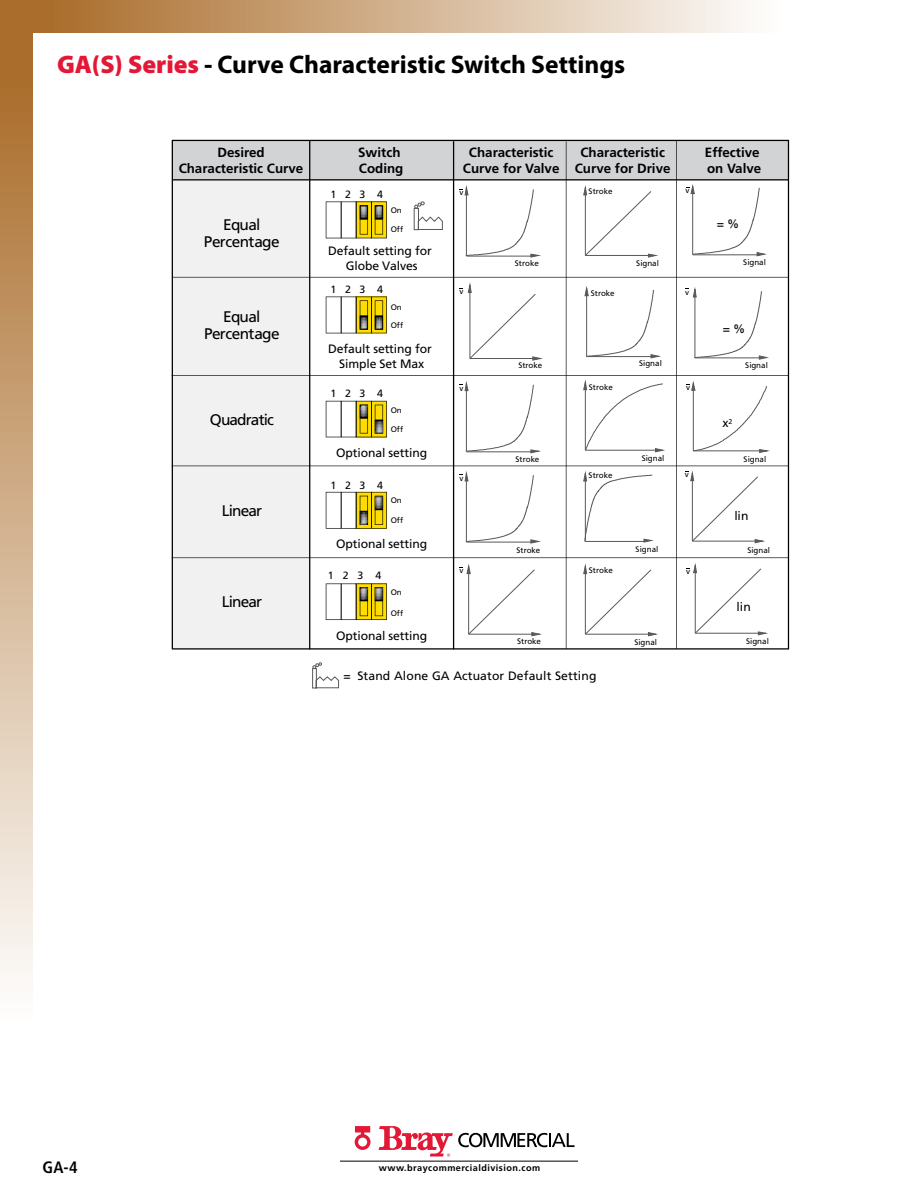
<style>
.page{position:relative;width:918px;height:1188px;background:#fff}
.page>*{position:absolute;margin:0;border:0;box-sizing:border-box;transform-origin:0 0}
.t1{font:700 25.5px "Myriad Pro";color:#000}
.t2{font:700 condensed 16.5px "Frutiger LT Std";color:#000}
.t3{font:15.45px/17.4px "Frutiger LT Std";letter-spacing:-.03em;color:#000;text-align:center}
.t4{font:15.45px "Frutiger LT Std";letter-spacing:-.055em;color:#000}
.t5{font:700 13.35px/16px "Frutiger LT Std";color:#000;text-align:center}
.t6{font:12.15px/14.5px "Frutiger LT Std";letter-spacing:-.01em;color:#000;text-align:center}
.t7{font:12.15px "Frutiger LT Std";letter-spacing:.01em;color:#000}
.t8{font:10.5px "Frutiger LT Std";color:#000}
.t9{font:700 9.15px "Frutiger LT Std";letter-spacing:.05em;color:#000}
.t10{font:7.95px "Frutiger LT Std";letter-spacing:.005em;color:#000}
.s1{font-weight:900;color:#e31837}
.s2{font-weight:900}
</style>
<div class="page">
<div style="left:0;top:0;width:32px;height:1182px;background:#aa6d2b"></div>
<svg style="left:0;top:74px;width:33px;height:1108px;background:#dabfa3"></svg>
<div style="left:0;top:0;width:906px;height:32px;background:#aa6d2b"></div>
<svg style="left:45px;top:0;width:861px;height:33px;background:#d9bfa2"></svg>
<hr style="left:340px;top:1161px;width:238px;height:1px;background:#000">
<svg style="left:355px;top:1126px;width:16px;height:24px"></svg>
<svg style="left:379px;top:1126px;width:196px;height:31px"></svg>
<svg style="left:312px;top:662px;width:28px;height:27px"></svg>
<svg style="left:172px;top:140px;width:617px;height:510px"></svg>
<h1 class="t1" style="left:57px;top:48px;width:570px"><span class="s1">GA(S) Series</span> <span class="s2">-</span> Curve Characteristic Switch Settings</h1>
<h3 class="t5" style="left:179px;top:144px;width:126px">Desired<br>Characteristic Curve</h3>
<h3 class="t5" style="left:463px;top:144px;width:98px">Characteristic<br>Curve for Valve</h3>
<h3 class="t5" style="left:575px;top:144px;width:97px">Characteristic<br>Curve for Drive</h3>
<h3 class="t5" style="left:705px;top:144px;width:58px;text-align:left">Effective on Valve</h3>
<h3 class="t5" style="left:358px;top:144px;width:47px;text-align:left">Switch<br>Coding</h3>
<h3 class="t8" style="left:331px;top:188px;width:54px">1 2 3 4</h3>
<p class="t10" style="left:459px;top:188px;width:6px">v</p>
<p class="t10" style="left:589px;top:186px;width:25px">Stroke</p>
<p class="t10" style="left:686px;top:186px;width:6px">v</p>
<h3 class="t3" style="left:204px;top:216px;width:77px">Equal<br>Percentage</h3>
<p class="t10" style="left:391px;top:205px;width:12px">On</p>
<p class="t10" style="left:391px;top:225px;width:14px">Off</p>
<h3 class="t6" style="left:328px;top:244px;width:105px">Default setting for<br>Globe Valves</h3>
<p class="t10" style="left:515px;top:259px;width:25px">Stroke</p>
<h3 class="t6" style="left:717px;top:217px;width:24px">= %</h3>
<p class="t10" style="left:636px;top:259px;width:24px">Signal</p>
<p class="t10" style="left:743px;top:257px;width:24px">Signal</p>
<h3 class="t8" style="left:331px;top:283px;width:54px">1 2 3 4</h3>
<p class="t10" style="left:459px;top:287px;width:6px">v</p>
<p class="t10" style="left:591px;top:288px;width:25px">Stroke</p>
<p class="t10" style="left:685px;top:287px;width:6px">v</p>
<h3 class="t3" style="left:204px;top:308px;width:77px">Equal<br>Percentage</h3>
<p class="t10" style="left:391px;top:303px;width:12px">On</p>
<p class="t10" style="left:391px;top:320px;width:14px">Off</p>
<h3 class="t6" style="left:328px;top:342px;width:105px">Default setting for<br>Simple Set Max</h3>
<p class="t10" style="left:518px;top:361px;width:25px">Stroke</p>
<p class="t10" style="left:639px;top:359px;width:24px">Signal</p>
<h3 class="t6" style="left:723px;top:321px;width:24px">= %</h3>
<p class="t10" style="left:745px;top:360px;width:24px">Signal</p>
<h3 class="t8" style="left:331px;top:387px;width:54px">1 2 3 4</h3>
<p class="t10" style="left:459px;top:383px;width:6px">v</p>
<p class="t10" style="left:589px;top:382px;width:25px">Stroke</p>
<p class="t10" style="left:686px;top:383px;width:6px">v</p>
<h3 class="t4" style="left:210px;top:411px;width:66px">Quadratic</h3>
<p class="t10" style="left:391px;top:405px;width:12px">On</p>
<p class="t10" style="left:391px;top:424px;width:14px">Off</p>
<h3 class="t6" style="left:722px;top:416px;width:12px">x<sup>2</sup></h3>
<h3 class="t6" style="left:336px;top:445px;width:93px">Optional setting</h3>
<p class="t10" style="left:516px;top:454px;width:25px">Stroke</p>
<p class="t10" style="left:642px;top:454px;width:24px">Signal</p>
<p class="t10" style="left:744px;top:454px;width:24px">Signal</p>
<h3 class="t8" style="left:331px;top:479px;width:54px">1 2 3 4</h3>
<p class="t10" style="left:459px;top:473px;width:6px">v</p>
<p class="t10" style="left:589px;top:470px;width:25px">Stroke</p>
<p class="t10" style="left:685px;top:470px;width:6px">v</p>
<h3 class="t4" style="left:222px;top:502px;width:42px">Linear</h3>
<p class="t10" style="left:391px;top:496px;width:12px">On</p>
<p class="t10" style="left:391px;top:515px;width:14px">Off</p>
<h3 class="t6" style="left:734px;top:508px;width:16px">lin</h3>
<h3 class="t6" style="left:336px;top:537px;width:93px">Optional setting</h3>
<p class="t10" style="left:516px;top:545px;width:25px">Stroke</p>
<p class="t10" style="left:636px;top:544px;width:24px">Signal</p>
<p class="t10" style="left:747px;top:545px;width:24px">Signal</p>
<h3 class="t8" style="left:328px;top:569px;width:55px">1 2 3 4</h3>
<p class="t10" style="left:459px;top:566px;width:6px">v</p>
<p class="t10" style="left:589px;top:565px;width:25px">Stroke</p>
<p class="t10" style="left:686px;top:567px;width:6px">v</p>
<h3 class="t4" style="left:222px;top:592px;width:42px">Linear</h3>
<p class="t10" style="left:391px;top:587px;width:12px">On</p>
<p class="t10" style="left:391px;top:608px;width:14px">Off</p>
<h3 class="t6" style="left:737px;top:600px;width:16px">lin</h3>
<h3 class="t6" style="left:336px;top:629px;width:93px">Optional setting</h3>
<p class="t10" style="left:517px;top:637px;width:25px">Stroke</p>
<p class="t10" style="left:634px;top:637px;width:24px">Signal</p>
<p class="t10" style="left:746px;top:637px;width:24px">Signal</p>
<h3 class="t7" style="left:343px;top:668px;width:255px">= Stand Alone GA Actuator Default Setting</h3>
<h2 class="t2" style="left:42px;top:1158px;width:37px">GA-4</h2>
<p class="t9" style="left:379px;top:1162px;width:163px">www.braycommercialdivision.com</p>
</div>
